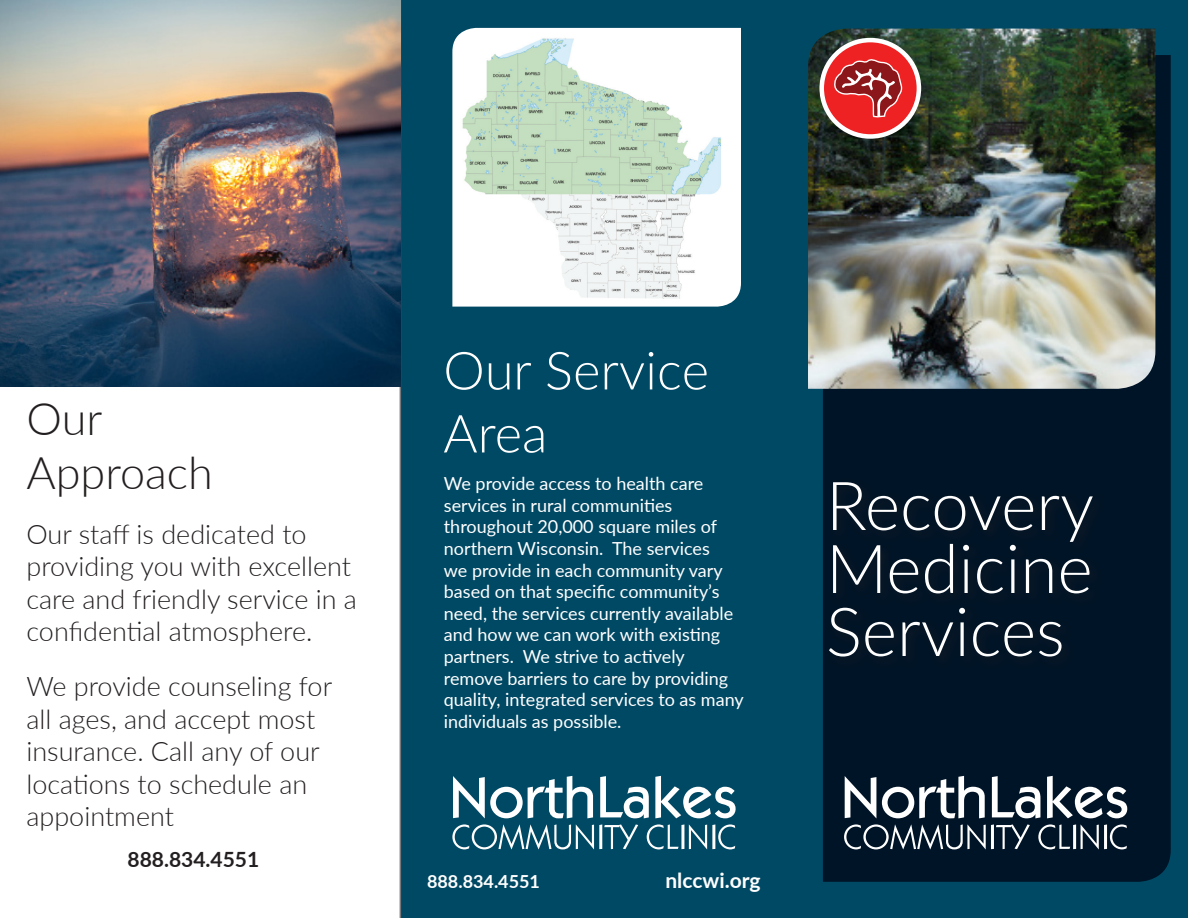
<style>
.page{position:relative;width:1188px;height:918px;background:#fff}
.page>*{position:absolute;margin:0;border:0;box-sizing:border-box;transform-origin:0 0}
.t1{font:300 67.5px/63px "Lato";color:#fff}
.t2{font:300 52.5px/63px "Lato";color:#fff}
.t3{font:300 45px/54px "Lato";color:#231f20}
.t4{font:300 27px/32.4px "Lato";color:#231f20}
.t5{font:700 21px "Lato";color:#231f20}
.t6{font:700 21px "Lato";color:#fff}
.t7{font:18px/21.6px "Lato";color:#fff}
.t8{font:700 18px "Lato";color:#fff}
</style>
<div class="page">
<div style="left:400px;top:0;width:788px;height:918px;background:#004964"></div>
<div style="left:823px;top:55px;width:348px;height:827px;background:#001427"></div>
<img style="left:808px;top:29px;width:347px;height:360px">
<div style="left:826px;top:479px;width:279px;height:190px;background:#011426"></div>
<svg style="left:819px;top:38px;width:102px;height:101px"></svg>
<div style="left:824px;top:42px;width:93px;height:92px;background:#ee2123;border-radius:50%"></div>
<svg style="left:833px;top:57px;width:70px;height:61px"></svg>
<img style="left:452px;top:28px;width:289px;height:279px">
<img style="left:0;top:0;width:400px;height:386px">
<svg style="left:845px;top:776px;width:31px;height:42px"></svg>
<svg style="left:882px;top:776px;width:103px;height:42px"></svg>
<svg style="left:992px;top:776px;width:48px;height:42px"></svg>
<svg style="left:1047px;top:776px;width:80px;height:42px"></svg>
<svg style="left:844px;top:824px;width:186px;height:25px"></svg>
<svg style="left:1038px;top:824px;width:89px;height:25px"></svg>
<svg style="left:453px;top:776px;width:140px;height:42px"></svg>
<svg style="left:600px;top:776px;width:49px;height:42px"></svg>
<svg style="left:655px;top:776px;width:81px;height:42px"></svg>
<svg style="left:452px;top:824px;width:186px;height:25px"></svg>
<svg style="left:647px;top:824px;width:88px;height:25px"></svg>
<p class="t3" style="left:26px;top:390px;width:188px">Our<br>Approach</p>
<p class="t4" style="left:26px;top:517px;width:332px">Our staff is dedicated to providing you with excellent care and friendly service in a confidential atmosphere.</p>
<p class="t4" style="left:26px;top:669px;width:307px">We provide counseling for all ages, and accept most insurance. Call any of our locations to schedule an appointment</p>
<p class="t5" style="left:128px;top:844px;width:133px">888.834.4551</p>
<h2 class="t2" style="left:443px;top:337px;width:267px">Our Service<br>Area</h2>
<p class="t7" style="left:444px;top:472px;width:301px">We provide access to health care services in rural communities throughout 20,000 square miles of northern Wisconsin. The services<br>we provide in each community vary based on that specific community’s need, the services currently available and how we can work with existing partners. We strive to actively remove barriers to care by providing quality, integrated services to as many individuals as possible.</p>
<p class="t8" style="left:427px;top:869px;width:114px">888.834.4551</p>
<p class="t6" style="left:665px;top:865px;width:97px">nlccwi.org</p>
<p class="t1" style="left:826px;top:472px;width:269px">Recovery</p>
<p class="t1" style="left:826px;top:535px;width:268px">Medicine<br>Services</p>
</div>
